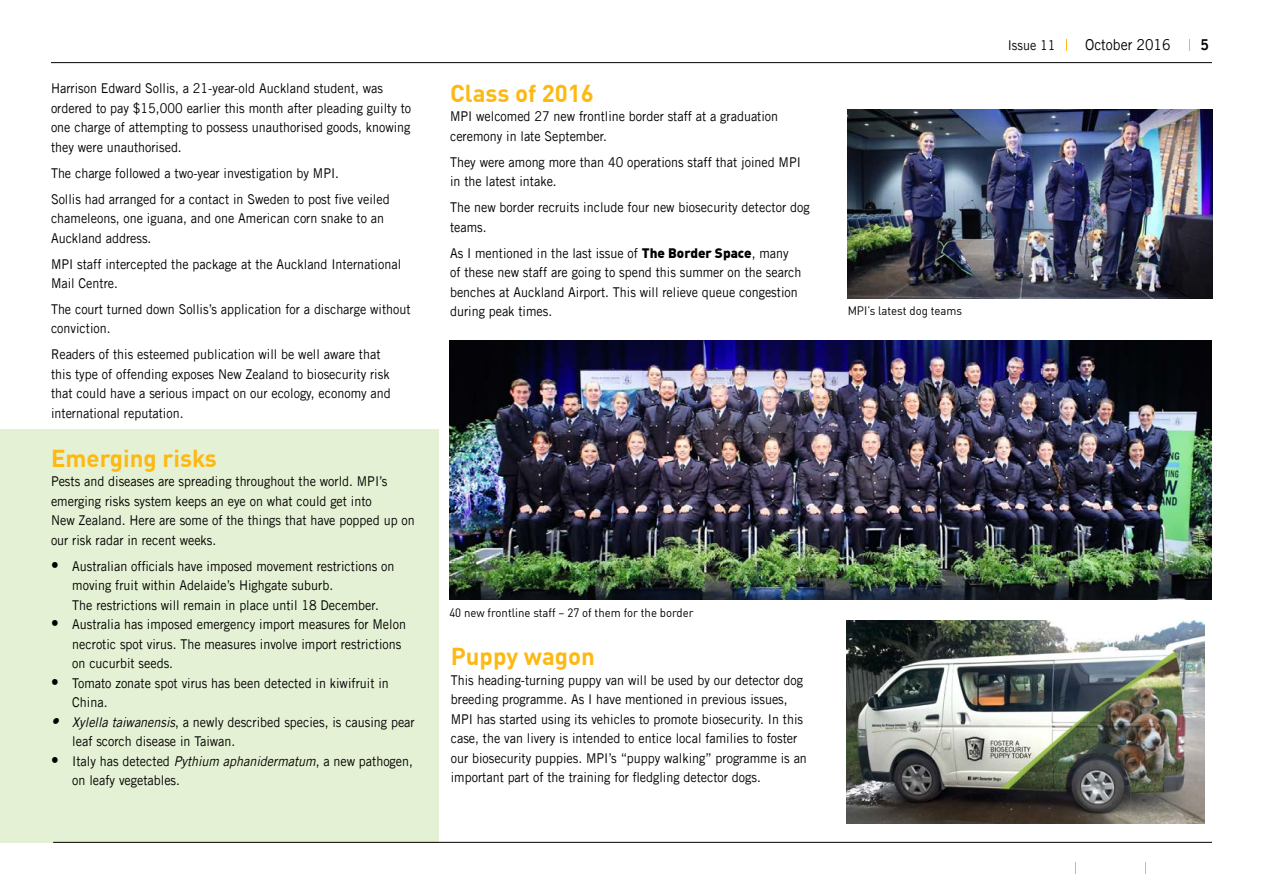
<style>
.page{position:relative;width:1263px;height:893px;background:#fff}
.page>*{position:absolute;margin:0;border:0;box-sizing:border-box;transform-origin:0 0}
.Heading_1{font:700 24px "DIN";color:#fdb913}
.t1{font:15px "Trade Gothic LT Std";color:#000;scale:.93 1}
.t2{font:15px "Trade Gothic LT Std Bd 2";color:#000;scale:.93 1}
.Body{font:13.5px/19.5px "Trade Gothic LT Std";color:#000;scale:.93 1}
.Picture_Caption{font:12px "DIN";color:#000;scale:.95 1}
.s1{font-size:16.5px}
.s2{font-style:italic;font-size:16.5px}
.s3{font-style:italic}
.s4{font-family:"DIN";font-weight:900}
</style>
<div class="page">
<div style="left:0;top:429px;width:438px;height:414px;background:#e5f1d4"></div>
<hr style="left:51px;top:62px;width:1161px;height:1px;background:#000">
<hr style="left:53px;top:842px;width:1159px;height:1px;background:#000">
<img style="left:449px;top:340px;width:763px;height:260px">
<img style="left:848px;top:109px;width:364px;height:190px">
<img style="left:846px;top:620px;width:359px;height:204px">
<p class="Body" style="left:51px;top:79px;width:389px">Harrison Edward Sollis, a 21-year-old Auckland student, was ordered to pay $15,000 earlier this month after pleading guilty to one charge of attempting to possess unauthorised goods, knowing they were unauthorised.</p>
<p class="Body" style="left:51px;top:163px;width:311px">The charge followed a two-year investigation by MPI.</p>
<p class="Body" style="left:51px;top:189px;width:366px">Sollis had arranged for a contact in Sweden to post five veiled chameleons, one iguana, and one American corn snake to an<br>Auckland address.</p>
<p class="Body" style="left:51px;top:254px;width:378px">MPI staff intercepted the package at the Auckland International<br>Mail Centre.</p>
<p class="Body" style="left:51px;top:299px;width:388px">The court turned down Sollis’s application for a discharge without conviction.</p>
<p class="Body" style="left:51px;top:345px;width:367px">Readers of this esteemed publication will be well aware that this type of offending exposes New Zealand to biosecurity risk that could have a serious impact on our ecology, economy and international reputation.</p>
<p class="Heading_1" style="left:51px;top:442px;width:167px">Emerging risks</p>
<p class="Body" style="left:51px;top:471px;width:393px">Pests and diseases are spreading throughout the world. MPI’s emerging risks system keeps an eye on what could get into<br>New Zealand. Here are some of the things that have popped up on our risk radar in recent weeks.</p>
<p class="Body" style="left:72px;top:556px;width:348px;text-indent:-21px"><span class="s1">•</span> Australian officials have imposed movement restrictions on moving fruit within Adelaide’s Highgate suburb.<br>The restrictions will remain in place until 18 December.</p>
<p class="Body" style="left:72px;top:614px;width:360px;text-indent:-21px"><span class="s1">•</span> Australia has imposed emergency import measures for Melon necrotic spot virus. The measures involve import restrictions on cucurbit seeds.</p>
<p class="Body" style="left:72px;top:673px;width:342px;text-indent:-21px"><span class="s1">•</span> Tomato zonate spot virus has been detected in kiwifruit in<br>China.</p>
<p class="Body" style="left:72px;top:712px;width:370px;text-indent:-21px"><span class="s2">•</span> <span class="s3">Xylella taiwanensis</span>, a newly described species, is causing pear leaf scorch disease in Taiwan.</p>
<p class="Body" style="left:72px;top:751px;width:368px;text-indent:-21px"><span class="s1">•</span> Italy has detected <span class="s3">Pythium aphanidermatum</span>, a new pathogen, on leafy vegetables.</p>
<p class="Heading_1" style="left:450px;top:78px;width:145px">Class of 2016</p>
<p class="Body" style="left:450px;top:107px;width:354px">MPI welcomed 27 new frontline border staff at a graduation ceremony in late September.</p>
<p class="Body" style="left:450px;top:152px;width:379px">They were among more than 40 operations staff that joined MPI in the latest intake.</p>
<p class="Body" style="left:450px;top:197px;width:388px">The new border recruits include four new biosecurity detector dog teams.</p>
<p class="Body" style="left:450px;top:243px;width:379px">As I mentioned in the last issue of <span class="s4">The Border Space</span>, many of these new staff are going to spend this summer on the search benches at Auckland Airport. This will relieve queue congestion during peak times.</p>
<p class="Picture_Caption" style="left:449px;top:605px;width:259px">40 new frontline staff – 27 of them for the border</p>
<p class="Heading_1" style="left:451px;top:641px;width:146px">Puppy wagon</p>
<p class="Body" style="left:451px;top:670px;width:384px">This heading-turning puppy van will be used by our detector dog breeding programme. As I have mentioned in previous issues, MPI has started using its vehicles to promote biosecurity. In this case, the van livery is intended to entice local families to foster our biosecurity puppies. MPI’s “puppy walking” programme is an important part of the training for fledgling detector dogs.</p>
<p class="Picture_Caption" style="left:848px;top:303px;width:122px">MPI’s latest dog teams</p>
<p class="Body" style="left:1008px;top:35px;width:53px">Issue 11</p>
<p class="t1" style="left:1085px;top:36px;width:94px">October 2016</p>
<p class="t2" style="left:1200px;top:35px;width:11px">5</p>
</div>
